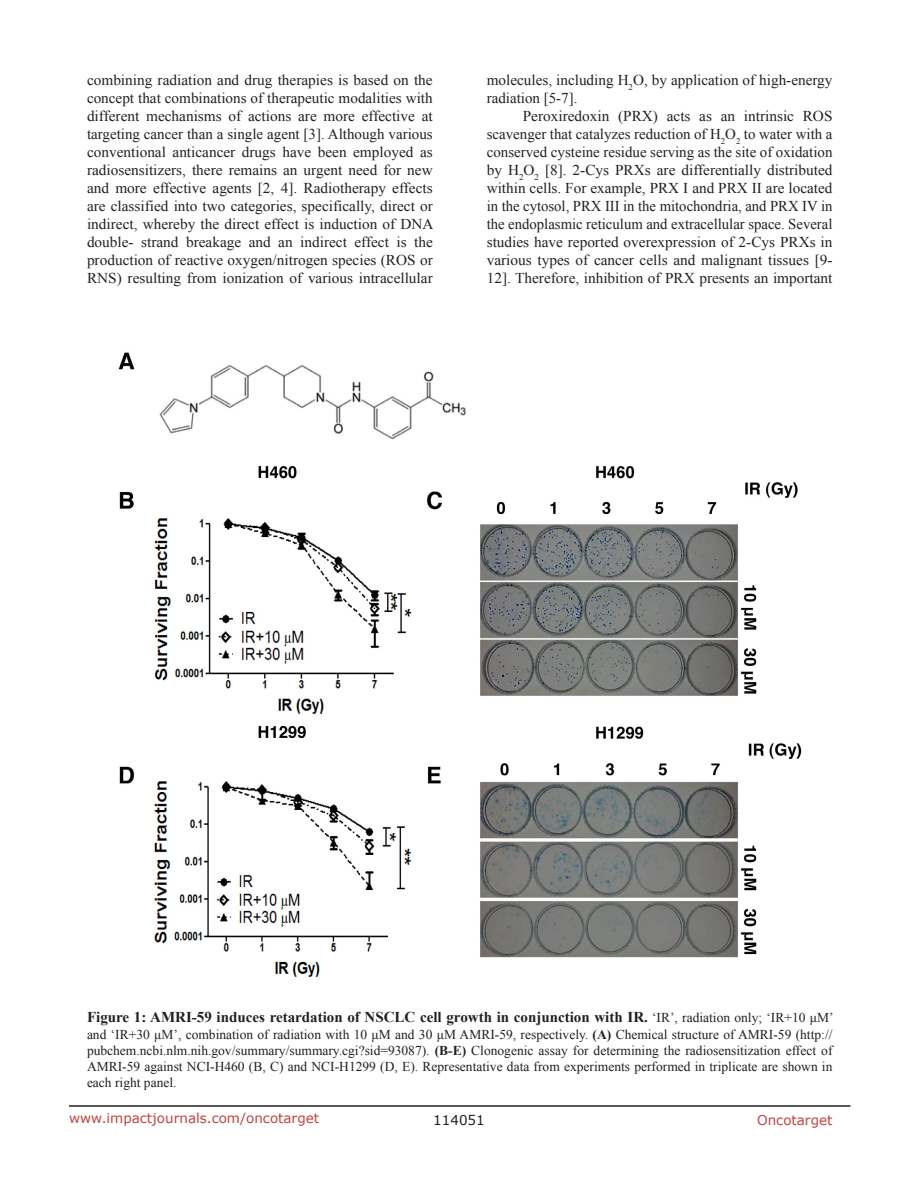
<style>
.page{position:relative;width:918px;height:1188px;background:#fff}
.page>*{position:absolute;margin:0;border:0;box-sizing:border-box;transform-origin:0 0}
.BodyText{font:15px/18px "Times New Roman";color:#231f20;text-align:justify}
.figuretext{font:700 15px "Times New Roman";color:#231f20}
.figuretext-2{font:13.5px/16.2px "Times New Roman";color:#231f20;text-align:justify}
.t1{font:13.5px "Verdana";color:#c24141}
.t2{font:13.5px "Verdana";color:#231f20}
.s1{font-weight:400;font-size:13.5px}
.s2{font-weight:700}
</style>
<div class="page">
<hr style="left:69px;top:1105px;width:781px;height:2px;background:#231f20">
<img style="left:118px;top:352px;width:684px;height:625px">
<p class="BodyText" style="left:87px;top:71px;width:348px">combining radiation and drug therapies is based on the concept that combinations of therapeutic modalities with different mechanisms of actions are more effective at targeting cancer than a single agent [3]. Although various conventional anticancer drugs have been employed as radiosensitizers, there remains an urgent need for new and more effective agents [2, 4]. Radiotherapy effects are classified into two categories, specifically, direct or indirect, whereby the direct effect is induction of DNA double- strand breakage and an indirect effect is the production of reactive oxygen/nitrogen species (ROS or RNS) resulting from ionization of various intracellular</p>
<p class="BodyText" style="left:487px;top:71px;width:347px">molecules, including H<sub>2</sub>O, by application of high-energy radiation [5-7].</p>
<p class="BodyText" style="left:487px;top:107px;width:347px;text-indent:36px">Peroxiredoxin (PRX) acts as an intrinsic ROS scavenger that catalyzes reduction of H<sub>2</sub>O<sub>2</sub> to water with a conserved cysteine residue serving as the site of oxidation by H<sub>2</sub>O<sub>2</sub> [8]. 2-Cys PRXs are differentially distributed within cells. For example, PRX I and PRX II are located in the cytosol, PRX III in the mitochondria, and PRX IV in the endoplasmic reticulum and extracellular space. Several studies have reported overexpression of 2-Cys PRXs in various types of cancer cells and malignant tissues [9- 12]. Therefore, inhibition of PRX presents an important</p>
<p class="figuretext" style="left:87px;top:1007px;width:748px">Figure 1: AMRI-59 induces retardation of NSCLC cell growth in conjunction with IR. <span class="s1">‘IR’, radiation only; ‘IR+10 μM’</span></p>
<p class="figuretext-2" style="left:87px;top:1026px;width:747px">and ‘IR+30 μM’, combination of radiation with 10 μM and 30 μM AMRI-59, respectively. <span class="s2">(A)</span> Chemical structure of AMRI-59 (http:// pubchem.ncbi.nlm.nih.gov/summary/summary.cgi?sid=93087). <span class="s2">(B-E)</span> Clonogenic assay for determining the radiosensitization effect of AMRI-59 against NCI-H460 (B, C) and NCI-H1299 (D, E). Representative data from experiments performed in triplicate are shown in each right panel.</p>
<p class="t1" style="left:69px;top:1109px;width:252px">www.impactjournals.com/oncotarget</p>
<p class="t2" style="left:433px;top:1111px;width:53px">114051</p>
<p class="t1" style="left:757px;top:1111px;width:77px">Oncotarget</p>
</div>
